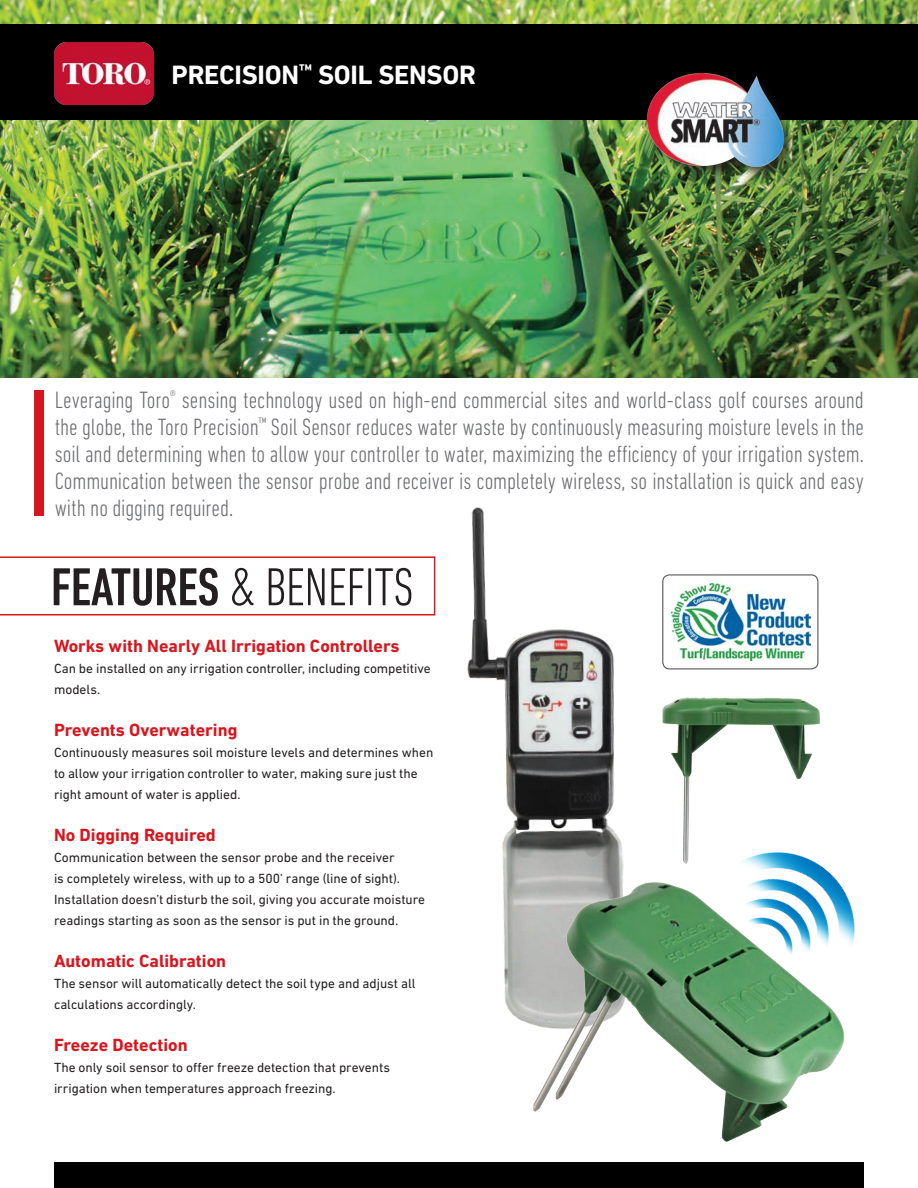
<style>
.page{position:relative;width:918px;height:1188px;background:#fff}
.page>*{position:absolute;margin:0;border:0;box-sizing:border-box;transform-origin:0 0}
.t1{font:300 condensed 54.3px "DIN Next LT Pro";letter-spacing:-.01em;color:#231f20}
.t2{font:700 27px "DIN Next LT Pro";letter-spacing:-.01em;color:#fff}
.t3{font:300 condensed 24px/27px "DIN Next LT Pro";letter-spacing:-.005em;color:#6c6d70;text-align:justify}
.t4{font:700 18px "DIN Next LT Pro";color:#d7171f}
.t5{font:13.5px/21px "DIN Next LT Pro";letter-spacing:-.005em;color:#231f20}
.s1{font-weight:500}
</style>
<div class="page">
<div style="left:55px;top:1162px;width:809px;height:26px;background:#000001"></div>
<img style="left:0;top:0;width:918px;height:378px">
<div style="left:0;top:25px;width:918px;height:95px;background:#000001"></div>
<img style="left:54px;top:43px;width:100px;height:62px">
<div style="left:34px;top:390px;width:10px;height:126px;background:#d7171f"></div>
<svg style="left:0;top:556px;width:435px;height:60px"></svg>
<img style="left:467px;top:507px;width:157px;height:364px">
<img style="left:503px;top:871px;width:342px;height:271px">
<svg style="left:653px;top:697px;width:167px;height:177px"></svg>
<img style="left:662px;top:698px;width:157px;height:165px">
<img style="left:672px;top:582px;width:138px;height:79px">
<div style="left:662px;top:574px;width:156px;height:95px;border:1px solid #57585a;border-radius:7px"></div>
<img style="left:700px;top:815px;width:155px;height:185px">
<div style="left:645px;top:70px;width:152px;height:111px;background:#231f20;opacity:.75"></div>
<img style="left:648px;top:73px;width:135px;height:94px">
<p class="t2" style="left:172px;top:59px;width:306px">PRECISION<sup>™</sup> SOIL SENSOR</p>
<p class="t3" style="left:55px;top:386px;width:811px">Leveraging Toro<sup>®</sup> sensing technology used on high-end commercial sites and world-class golf courses around the globe, the Toro Precision<sup>™</sup> Soil Sensor reduces water waste by continuously measuring moisture levels in the soil and determining when to allow your controller to water, maximizing the efficiency of your irrigation system.<br>Communication between the sensor probe and receiver is completely wireless, so installation is quick and easy with no digging required.</p>
<p class="t1" style="left:51px;top:556px;width:364px"><span class="s1">FEATURES</span> &amp; BENEFITS</p>
<p class="t4" style="left:54px;top:636px;width:347px">Works with Nearly All Irrigation Controllers</p>
<p class="t5" style="left:54px;top:658px;width:378px">Can be installed on any irrigation controller, including competitive models.</p>
<p class="t4" style="left:54px;top:720px;width:185px">Prevents Overwatering</p>
<p class="t5" style="left:54px;top:742px;width:381px">Continuously measures soil moisture levels and determines when to allow your irrigation controller to water, making sure just the right amount of water is applied.</p>
<p class="t4" style="left:54px;top:825px;width:163px">No Digging Required</p>
<p class="t5" style="left:54px;top:847px;width:373px">Communication between the sensor probe and the receiver<br>is completely wireless, with up to a 500’ range (line of sight).<br>Installation doesn’t disturb the soil, giving you accurate moisture readings starting as soon as the sensor is put in the ground.</p>
<p class="t4" style="left:54px;top:951px;width:174px">Automatic Calibration</p>
<p class="t5" style="left:54px;top:973px;width:363px">The sensor will automatically detect the soil type and adjust all calculations accordingly.</p>
<p class="t4" style="left:54px;top:1035px;width:135px">Freeze Detection</p>
<p class="t5" style="left:54px;top:1057px;width:338px">The only soil sensor to offer freeze detection that prevents irrigation when temperatures approach freezing.</p>
</div>
